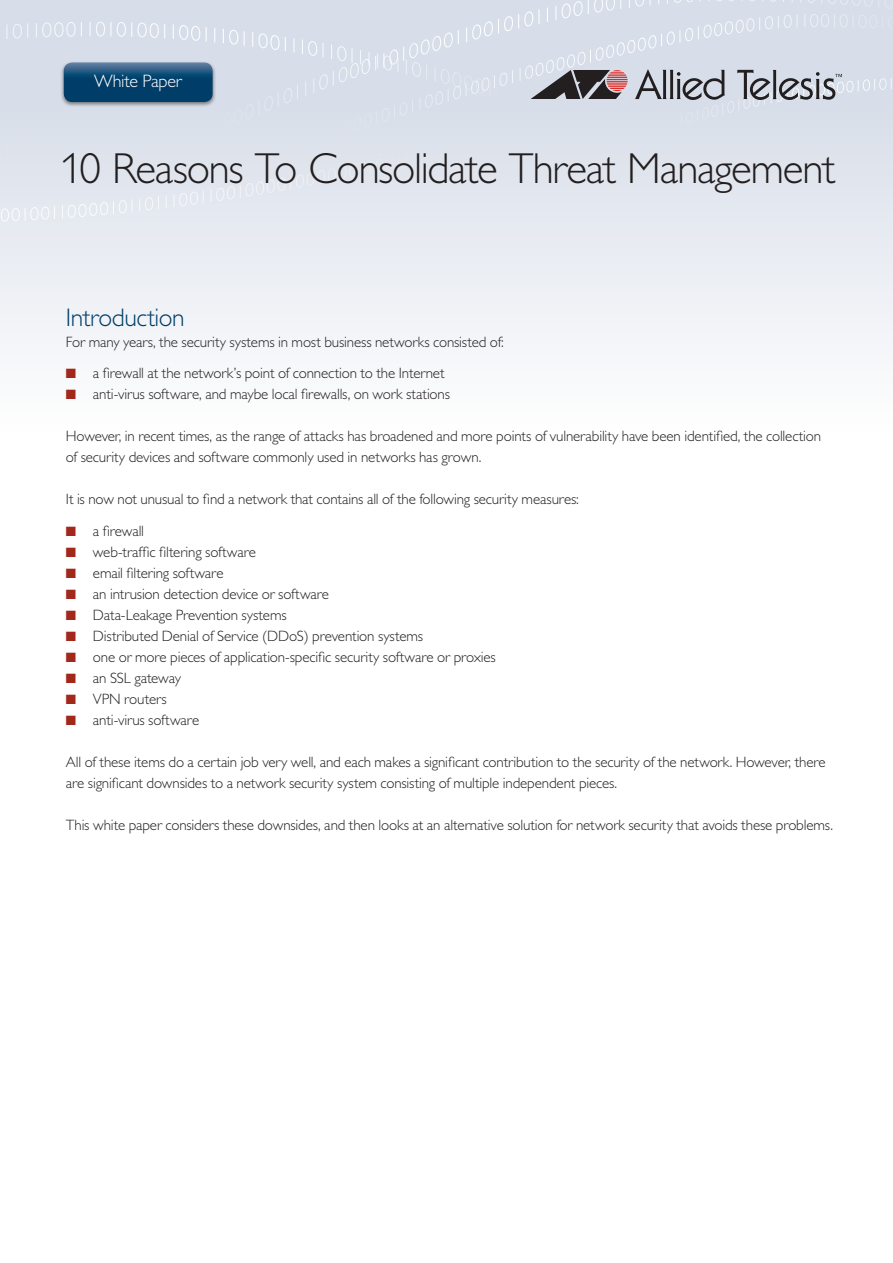
<style>
.page{position:relative;width:893px;height:1263px;background:#fff}
.page>*{position:absolute;margin:0;border:0;box-sizing:border-box;transform-origin:0 0}
.t1{font:300 43.5px "Allied Telesis";letter-spacing:-.03em;color:#231f20}
.t2{font:300 25.5px "Gill Sans Std";letter-spacing:-.02em;color:#003e69}
.t3{font:300 18px "Gill Sans Std";letter-spacing:-.015em;color:#fff}
.t4{font:300 15px/21px "Gill Sans Std";letter-spacing:-.01em;color:#231f20}
.s1{color:#a1281b}
</style>
<div class="page">
<div style="left:0;top:0;width:893px;height:432px;background:linear-gradient(to bottom,#d2d9e5,#fcfcfd)"></div>
<svg style="left:759px;top:14px;width:134px;height:16px;background:#dae0ea"></svg>
<div style="left:0;top:147px;width:436px;height:31px;background:#dfe3ec"></div>
<svg style="left:13px;top:22px;width:146px;height:17px;background:#dce2eb"></svg>
<svg style="left:667px;top:0;width:170px;height:4px"></svg>
<svg style="left:531px;top:70px;width:97px;height:29px;background:#786b70"></svg>
<svg style="left:635px;top:69px;width:90px;height:32px;background:#a3a6ae"></svg>
<svg style="left:737px;top:70px;width:156px;height:31px;background:#b8bcc5"></svg>
<div style="left:60px;top:61px;width:156px;height:47px;background:#231f20;opacity:.5"></div>
<svg style="left:64px;top:62px;width:149px;height:40px;background:#144c76"></svg>
<p class="t3" style="left:94px;top:71px;width:89px">White Paper</p>
<h1 class="t1" style="left:61px;top:135px;width:776px">10 Reasons To Consolidate Threat Management</h1>
<h2 class="t2" style="left:66px;top:303px;width:120px">Introduction</h2>
<p class="t4" style="left:66px;top:331px;width:439px">For many years, the security systems in most business networks consisted of:</p>
<p class="t4" style="left:66px;top:363px;width:380px"><span class="s1">■</span> a firewall at the network’s point of connection to the Internet</p>
<p class="t4" style="left:66px;top:384px;width:386px"><span class="s1">■</span> anti-virus software, and maybe local firewalls, on work stations</p>
<p class="t4" style="left:66px;top:426px;width:757px">However, in recent times, as the range of attacks has broadened and more points of vulnerability have been identified, the collection of security devices and software commonly used in networks has grown.</p>
<p class="t4" style="left:66px;top:489px;width:514px">It is now not unusual to find a network that contains all of the following security measures:</p>
<p class="t4" style="left:66px;top:520px;width:80px"><span class="s1">■</span> a firewall</p>
<p class="t4" style="left:66px;top:541px;width:192px"><span class="s1">■</span> web-traffic filtering software</p>
<p class="t4" style="left:66px;top:562px;width:159px"><span class="s1">■</span> email filtering software</p>
<p class="t4" style="left:66px;top:583px;width:265px"><span class="s1">■</span> an intrusion detection device or software</p>
<p class="t4" style="left:66px;top:604px;width:222px"><span class="s1">■</span> Data-Leakage Prevention systems</p>
<p class="t4" style="left:66px;top:625px;width:359px"><span class="s1">■</span> Distributed Denial of Service (DDoS) prevention systems</p>
<p class="t4" style="left:66px;top:646px;width:432px"><span class="s1">■</span> one or more pieces of application-specific security software or proxies</p>
<p class="t4" style="left:66px;top:667px;width:117px"><span class="s1">■</span> an SSL gateway</p>
<p class="t4" style="left:66px;top:688px;width:102px"><span class="s1">■</span> VPN routers</p>
<p class="t4" style="left:66px;top:709px;width:135px"><span class="s1">■</span> anti-virus software</p>
<p class="t4" style="left:66px;top:751px;width:761px">All of these items do a certain job very well, and each makes a significant contribution to the security of the network. However, there are significant downsides to a network security system consisting of multiple independent pieces.</p>
<p class="t4" style="left:66px;top:814px;width:769px">This white paper considers these downsides, and then looks at an alternative solution for network security that avoids these problems.</p>
</div>
